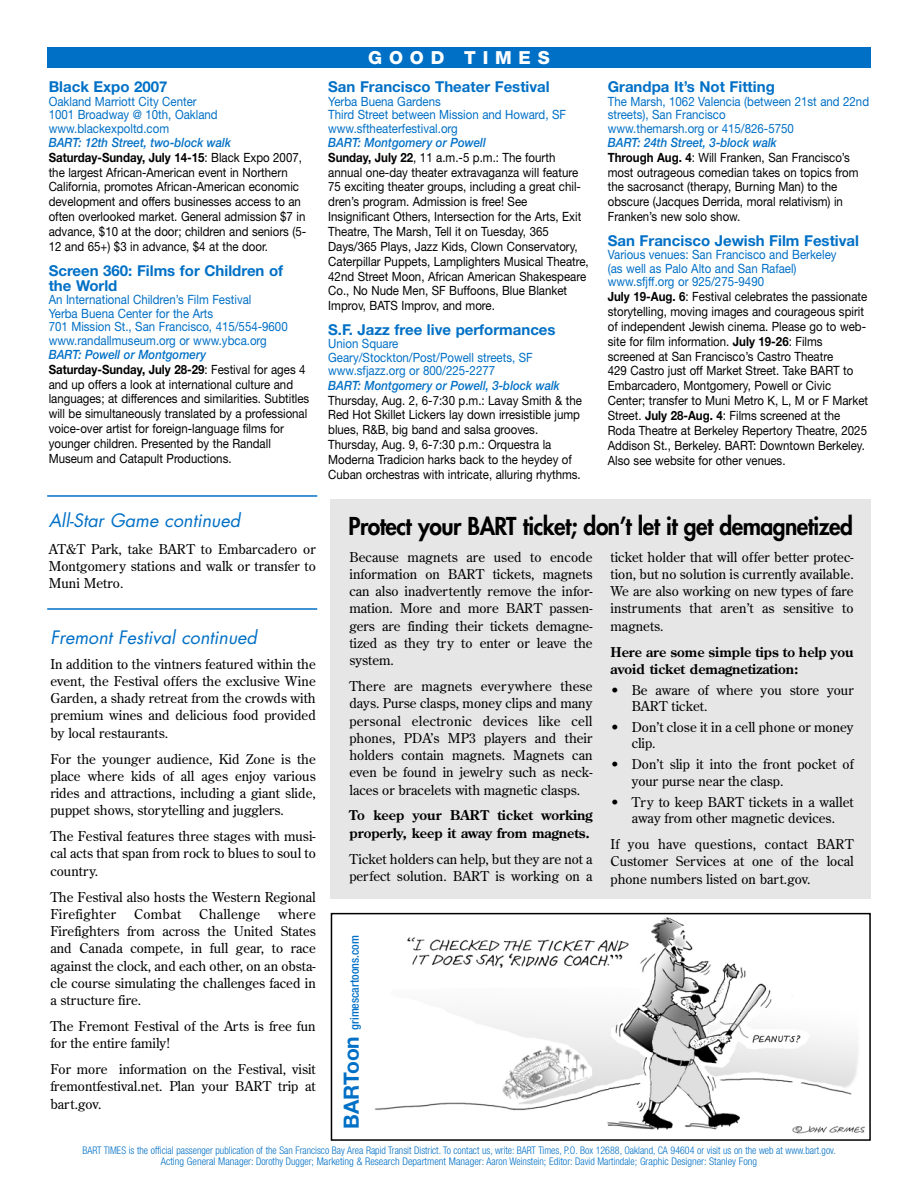
<style>
.page{position:relative;width:918px;height:1188px;background:#fff}
.page>*{position:absolute;margin:0;border:0;box-sizing:border-box;transform-origin:0 0}
.t1{font:800 24px "Futura";letter-spacing:-.025em;color:#000;scale:.95 1}
.t2{font:italic 18px "Futura";color:#0070c6}
.t3{font:800 18px "Helvetica Neue";letter-spacing:.38em;color:#fff}
.t4{font:700 15px/15px "Helvetica Neue";color:#0070c6}
.t5{font:13.5px/17.2px "Century Old Style";color:#000;text-align:justify}
.t6{font:700 13.5px/17.2px "Century Old Style";color:#000}
.t7{font:13.5px "Century Old Style";letter-spacing:.02em;color:#000}
.t8{font:12.75px/14.9px "Helvetica Neue";color:#000;scale:.9 1}
.t9{font:12.75px/13.5px "Helvetica Neue";color:#0070c6;scale:.9 1}
.t10{font:italic 500 12.75px "Helvetica Neue";color:#0070c6;scale:.9 1}
.t11{font:500 condensed 12px "Helvetica Neue";color:#0070c6}
.t12{font:300 condensed 10.5px/11.2px "Helvetica Neue";color:#0070c6;text-align:center;scale:.95 1}
.s1{font-weight:500;font-style:italic;color:#0070c6}
.s2{font-weight:700}
.s3{font-weight:700;font-stretch:normal;font-size:21px}
</style>
<div class="page">
<div style="left:331px;top:500px;width:540px;height:399px;background:#e6e6e6"></div>
<div style="left:47px;top:47px;width:824px;height:20px;background:#0070c6"></div>
<img style="left:375px;top:917px;width:490px;height:217px">
<div style="left:331px;top:913px;width:540px;height:228px;border:2px solid #000"></div>
<hr style="left:47px;top:608px;width:270px;height:2px;background:#0070c6">
<hr style="left:47px;top:495px;width:270px;height:2px;background:#0070c6">
<p class="t4" style="left:49px;top:81px;width:120px">Black Expo 2007</p>
<p class="t9" style="left:49px;top:96px;width:189px">Oakland Marriott City Center<br>1001 Broadway @ 10th, Oakland www.blackexpoltd.com</p>
<p class="t8" style="left:49px;top:136px;width:288px"><span class="s1">BART: 12th Street, two-block walk </span><span class="s2">Saturday-Sunday, July 14-15</span>: Black Expo 2007, the largest African-American event in Northern California, promotes African-American economic development and offers businesses access to an often overlooked market. General admission $7 in advance, $10 at the door; children and seniors (5- 12 and 65+) $3 in advance, $4 at the door.</p>
<p class="t4" style="left:49px;top:264px;width:236px">Screen 360: Films for Children of the World</p>
<p class="t9" style="left:49px;top:294px;width:267px">An International Children’s Film Festival<br>Yerba Buena Center for the Arts<br>701 Mission St., San Francisco, 415/554-9600 www.randallmuseum.org or www.ybca.org</p>
<p class="t8" style="left:49px;top:348px;width:291px"><span class="s1">BART: Powell or Montgomery<br></span><span class="s2">Saturday-Sunday, July 28-29</span>: Festival for ages 4 and up offers a look at international culture and languages; at differences and similarities. Subtitles will be simultaneously translated by a professional voice-over artist for foreign-language films for younger children. Presented by the Randall Museum and Catapult Productions.</p>
<h2 class="t2" style="left:49px;top:512px;width:193px">All-Star Game continued</h2>
<h2 class="t3" style="left:368px;top:51px;width:183px">GOOD TIMES</h2>
<p class="t4" style="left:328px;top:81px;width:223px">San Francisco Theater Festival</p>
<p class="t9" style="left:328px;top:96px;width:266px">Yerba Buena Gardens<br>Third Street between Mission and Howard, SF www.sftheaterfestival.org</p>
<p class="t8" style="left:328px;top:136px;width:291px"><span class="s1">BART: Montgomery or Powell<br></span><span class="s2">Sunday, July 22</span>, 11 a.m.-5 p.m.: The fourth annual one-day theater extravaganza will feature 75 exciting theater groups, including a great chil&shy;dren’s program. Admission is free! See Insignificant Others, Intersection for the Arts, Exit Theatre, The Marsh, Tell it on Tuesday, 365<br>Days/365 Plays, Jazz Kids, Clown Conservatory, Caterpillar Puppets, Lamplighters Musical Theatre, 42nd Street Moon, African American Shakespeare Co., No Nude Men, SF Buffoons, Blue Blanket Improv, BATS Improv, and more.</p>
<p class="t4" style="left:328px;top:323px;width:229px">S.F. Jazz free live performances</p>
<p class="t9" style="left:328px;top:338px;width:229px">Union Square<br>Geary/Stockton/Post/Powell streets, SF www.sfjazz.org or 800/225-2277</p>
<p class="t10" style="left:328px;top:381px;width:259px">BART: Montgomery or Powell, 3-block walk</p>
<p class="t8" style="left:328px;top:394px;width:284px">Thursday, Aug. 2, 6-7:30 p.m.: Lavay Smith &amp; the Red Hot Skillet Lickers lay down irresistible jump blues, R&amp;B, big band and salsa grooves.<br>Thursday, Aug. 9, 6-7:30 p.m.: Orquestra la Moderna Tradicion harks back to the heydey of Cuban orchestras with intricate, alluring rhythms.</p>
<p class="t4" style="left:608px;top:81px;width:169px">Grandpa It’s Not Fitting</p>
<p class="t9" style="left:608px;top:96px;width:292px">The Marsh, 1062 Valencia (between 21st and 22nd streets), San Francisco<br>www.themarsh.org or 415/826-5750</p>
<p class="t8" style="left:608px;top:136px;width:280px"><span class="s1">BART: 24th Street, 3-block walk<br></span><span class="s2">Through Aug. 4</span>: Will Franken, San Francisco’s most outrageous comedian takes on topics from the sacrosanct (therapy, Burning Man) to the obscure (Jacques Derrida, moral relativism) in Franken’s new solo show.</p>
<p class="t4" style="left:608px;top:234px;width:253px">San Francisco Jewish Film Festival</p>
<p class="t9" style="left:608px;top:249px;width:256px">Various venues: San Francisco and Berkeley (as well as Palo Alto and San Rafael) www.sfjff.org or 925/275-9490</p>
<p class="t8" style="left:608px;top:291px;width:291px"><span class="s2">July 19-Aug. 6</span>: Festival celebrates the passionate storytelling, moving images and courageous spirit of independent Jewish cinema. Please go to web&shy;site for film information. <span class="s2">July 19-26</span>: Films screened at San Francisco’s Castro Theatre<br>429 Castro just off Market Street. Take BART to Embarcadero, Montgomery, Powell or Civic Center; transfer to Muni Metro K, L, M or F Market Street. <span class="s2">July 28-Aug. 4</span>: Films screened at the Roda Theatre at Berkeley Repertory Theatre, 2025<br>Addison St., Berkeley. BART: Downtown Berkeley.<br>Also see website for other venues.</p>
<h1 class="t1" style="left:349px;top:514px;width:532px">Protect your BART ticket; don’t let it get demagnetized</h1>
<p class="t5" style="left:49px;top:540px;width:269px">AT&amp;T Park, take BART to Embarcadero or Montgomery stations and walk or transfer to Muni Metro.</p>
<p class="t5" style="left:349px;top:548px;width:245px">Because magnets are used to encode information on BART tickets, magnets can also inadvertently remove the infor&shy;mation. More and more BART passen&shy;gers are finding their tickets demagne&shy;tized as they try to enter or leave the system.</p>
<p class="t5" style="left:349px;top:678px;width:245px">There are magnets everywhere these days. Purse clasps, money clips and many personal electronic devices like cell phones, PDA’s MP3 players and their holders contain magnets. Magnets can even be found in jewelry such as neck&shy;laces or bracelets with magnetic clasps.</p>
<p class="t6" style="left:349px;top:807px;width:245px">To keep your BART ticket working properly, keep it away from magnets.</p>
<p class="t5" style="left:349px;top:850px;width:245px">Ticket holders can help, but they are not a perfect solution. BART is working on a</p>
<p class="t5" style="left:611px;top:548px;width:245px">ticket holder that will offer better protec&shy;tion, but no solution is currently available.<br>We are also working on new types of fare instruments that aren’t as sensitive to magnets.</p>
<p class="t6" style="left:611px;top:643px;width:245px">Here are some simple tips to help you avoid ticket demagnetization:</p>
<p class="t5" style="left:632px;top:682px;width:224px;line-height:16.5px;text-indent:-21px">• Be aware of where you store your<br>BART ticket.</p>
<p class="t5" style="left:632px;top:719px;width:223px;line-height:16.5px;text-indent:-21px">• Don’t close it in a cell phone or money clip.</p>
<p class="t5" style="left:632px;top:756px;width:223px;line-height:16.5px;text-indent:-21px">• Don’t slip it into the front pocket of your purse near the clasp.</p>
<p class="t5" style="left:611px;top:794px;width:245px;line-height:16.5px;text-align:center">• Try to keep BART tickets in a wallet away from other magnetic devices.</p>
<p class="t5" style="left:611px;top:836px;width:245px">If you have questions, contact BART Customer Services at one of the local phone numbers listed on bart.gov.</p>
<h2 class="t2" style="left:50px;top:629px;width:208px">Fremont Festival continued</h2>
<p class="t5" style="left:50px;top:655px;width:267px">In addition to the vintners featured within the event, the Festival offers the exclusive Wine Garden, a shady retreat from the crowds with premium wines and delicious food provided by local restaurants.</p>
<p class="t5" style="left:50px;top:750px;width:267px">For the younger audience, Kid Zone is the place where kids of all ages enjoy various rides and attractions, including a giant slide, puppet shows, storytelling and jugglers.</p>
<p class="t5" style="left:50px;top:828px;width:267px">The Festival features three stages with musi&shy;cal acts that span from rock to blues to soul to country.</p>
<p class="t5" style="left:50px;top:888px;width:267px">The Festival also hosts the Western Regional<br>Firefighter</p>
<p class="t5" style="left:50px;top:906px;width:267px;text-indent:228px">where Firefighters from across the United States and Canada compete, in full gear, to race against the clock, and each other, on an obsta&shy;cle course simulating the challenges faced in a structure fire.</p>
<p class="t5" style="left:50px;top:1018px;width:267px">The Fremont Festival of the Arts is free fun for the entire family!</p>
<p class="t5" style="left:50px;top:1061px;width:267px">For more information on the Festival, visit fremontfestival.net. Plan your BART trip at bart.gov.</p>
<p class="t5" style="left:134px;top:906px;width:49px">Combat</p>
<p class="t7" style="left:199px;top:906px;width:63px">Challenge</p>
<p class="t11" style="left:350px;top:1129px;width:195px;rotate:-90deg"><span class="s3">BARToon</span> grimescartoons.com</p>
<p class="t12" style="left:82px;top:1145px;width:795px">BART TIMES is the official passenger publication of the San Francisco Bay Area Rapid Transit District. To contact us, write: BART Times, P.O. Box 12688, Oakland, CA 94604 or visit us on the web at www.bart.gov.<br>Acting General Manager: Dorothy Dugger; Marketing &amp; Research Department Manager: Aaron Weinstein; Editor: David Martindale; Graphic Designer: Stanley Fong</p>
</div>
